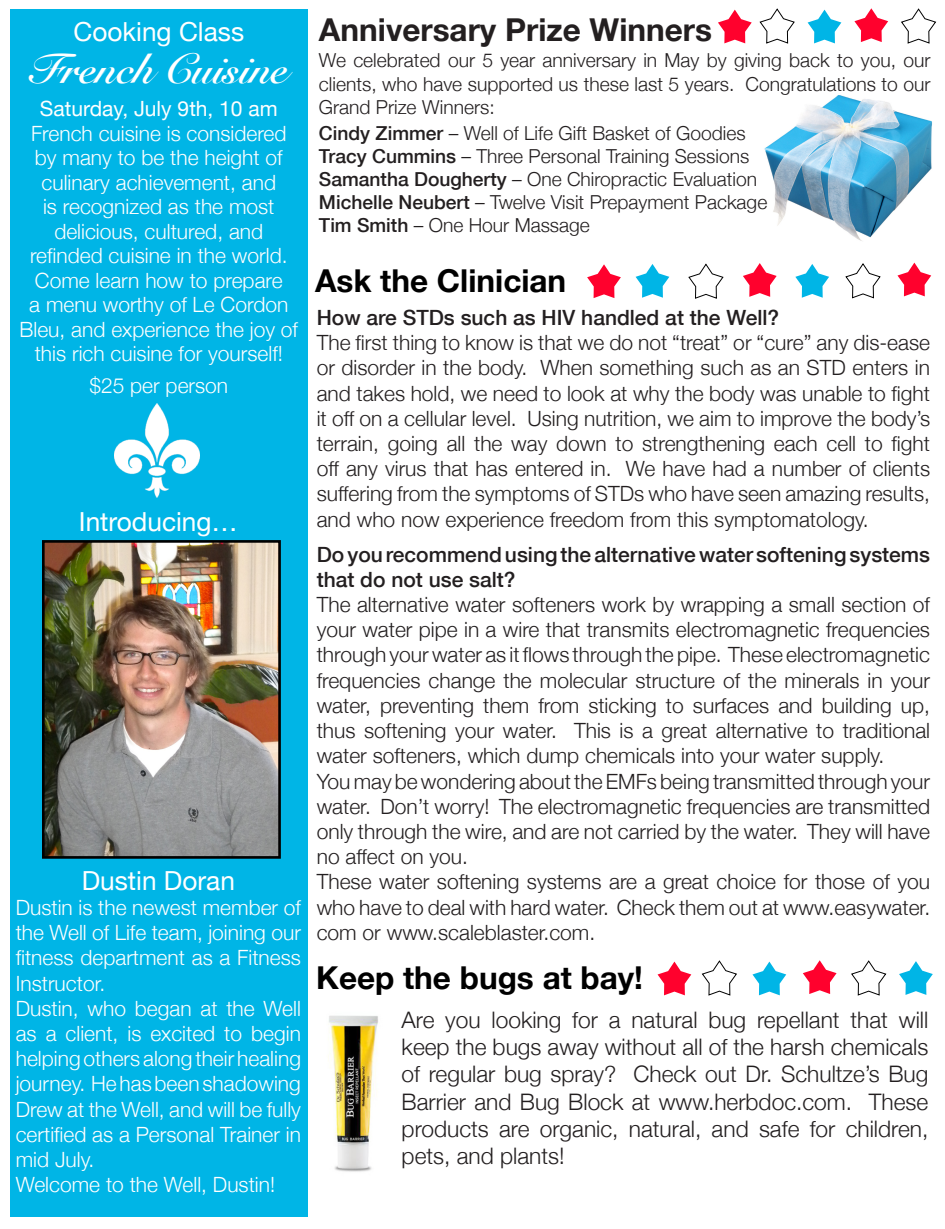
<style>
.page{position:relative;width:945px;height:1229px;background:#fff}
.page>*{position:absolute;margin:0;border:0;box-sizing:border-box;transform-origin:0 0}
.t1{font:700 42px "Snell Roundhand";color:#fff}
.t2{font:700 31.5px "Helvetica Neue";color:#000}
.t3{font:700 31.5px "Helvetica Neue";color:#231f20}
.t4{font:26.25px "Helvetica Neue";color:#fff}
.t5{font:300 22.75px/27.3px "Helvetica Neue";color:#231f20;text-align:justify}
.t6{font:300 21px/25.2px "Helvetica Neue";color:#231f20;text-align:justify}
.t7{font:300 21px/24.5px "Helvetica Neue";color:#fff;text-align:justify}
.t8{font:500 21px/25.2px "Helvetica Neue";color:#231f20}
.t9{font:21px "Helvetica Neue";color:#fff}
.t10{font:300 19.25px/23.1px "Helvetica Neue";color:#231f20;text-align:justify}
.s1{font-weight:500}
</style>
<div class="page">
<img style="left:764px;top:95px;width:168px;height:146px">
<div style="left:10px;top:9px;width:298px;height:1208px;background:#00b5e6"></div>
<img style="left:328px;top:1015px;width:50px;height:157px">
<img style="left:115px;top:404px;width:85px;height:94px">
<img style="left:46px;top:544px;width:231px;height:310px">
<div style="left:42px;top:540px;width:239px;height:318px;border:3px solid #000"></div>
<svg style="left:587px;top:264px;width:34px;height:34px"></svg>
<svg style="left:795px;top:264px;width:34px;height:34px"></svg>
<svg style="left:688px;top:263px;width:36px;height:36px"></svg>
<svg style="left:743px;top:263px;width:34px;height:34px"></svg>
<svg style="left:636px;top:264px;width:33px;height:34px"></svg>
<svg style="left:845px;top:263px;width:36px;height:36px"></svg>
<svg style="left:897px;top:262px;width:34px;height:34px"></svg>
<svg style="left:658px;top:961px;width:33px;height:34px"></svg>
<svg style="left:851px;top:960px;width:36px;height:36px"></svg>
<svg style="left:752px;top:961px;width:34px;height:34px"></svg>
<svg style="left:803px;top:960px;width:34px;height:34px"></svg>
<svg style="left:701px;top:960px;width:36px;height:36px"></svg>
<svg style="left:899px;top:961px;width:34px;height:34px"></svg>
<svg style="left:718px;top:10px;width:34px;height:33px"></svg>
<svg style="left:901px;top:8px;width:36px;height:36px"></svg>
<svg style="left:808px;top:10px;width:33px;height:33px"></svg>
<svg style="left:854px;top:8px;width:34px;height:34px"></svg>
<svg style="left:759px;top:8px;width:36px;height:36px"></svg>
<p class="t4" style="left:74px;top:16px;width:172px">Cooking Class</p>
<p class="t1" style="left:30px;top:43px;width:260px">French Cuisine</p>
<p class="t9" style="left:40px;top:96px;width:239px">Saturday, July 9th, 10 am</p>
<p class="t7" style="left:20px;top:120px;width:280px;text-align:center">French cuisine is considered by many to be the height of culinary achievement, and<br>is recognized as the most delicious, cultured, and refinded cuisine in the world.<br>Come learn how to prepare<br>a menu worthy of Le Cordon<br>Bleu, and experience the joy of this rich cuisine for yourself!</p>
<p class="t7" style="left:89px;top:372px;width:140px">$25 per person</p>
<p class="t4" style="left:79px;top:505px;width:160px">Introducing…</p>
<p class="t4" style="left:82px;top:864px;width:155px">Dustin Doran</p>
<p class="t7" style="left:16px;top:894px;width:287px;line-height:25.2px">Dustin is the newest member of the Well of Life team, joining our fitness department as a Fitness Instructor.</p>
<p class="t7" style="left:16px;top:995px;width:287px;line-height:25.2px">Dustin, who began at the Well as a client, is excited to begin helping others along their healing journey. He has been shadowing Drew at the Well, and will be fully certified as a Personal Trainer in mid July.</p>
<p class="t7" style="left:16px;top:1172px;width:261px">Welcome to the Well, Dustin!</p>
<p class="t3" style="left:319px;top:10px;width:395px">Anniversary Prize Winners</p>
<p class="t10" style="left:319px;top:49px;width:613px">We celebrated our 5 year anniversary in May by giving back to you, our clients, who have supported us these last 5 years. Congratulations to our Grand Prize Winners:</p>
<p class="t10" style="left:319px;top:121px;width:428px"><span class="s1">Cindy Zimmer</span> – Well of Life Gift Basket of Goodies</p>
<p class="t10" style="left:319px;top:144px;width:432px"><span class="s1">Tracy Cummins</span> – Three Personal Training Sessions</p>
<p class="t10" style="left:319px;top:167px;width:440px"><span class="s1">Samantha Dougherty</span> – One Chiropractic Evaluation</p>
<p class="t10" style="left:319px;top:190px;width:450px"><span class="s1">Michelle Neubert</span> – Twelve Visit Prepayment Package</p>
<p class="t10" style="left:319px;top:214px;width:272px"><span class="s1">Tim Smith</span> – One Hour Massage</p>
<p class="t2" style="left:315px;top:261px;width:253px">Ask the Clinician</p>
<p class="t8" style="left:317px;top:304px;width:464px">How are STDs such as HIV handled at the Well?</p>
<p class="t6" style="left:317px;top:330px;width:615px">The first thing to know is that we do not “treat” or “cure” any dis-ease or disorder in the body. When something such as an STD enters in and takes hold, we need to look at why the body was unable to fight it off on a cellular level. Using nutrition, we aim to improve the body’s terrain, going all the way down to strengthening each cell to fight off any virus that has entered in. We have had a number of clients suffering from the symptoms of STDs who have seen amazing results, and who now experience freedom from this symptomatology.</p>
<p class="t8" style="left:317px;top:541px;width:615px">Do you recommend using the alternative water softening systems that do not use salt?</p>
<p class="t6" style="left:317px;top:591px;width:615px">The alternative water softeners work by wrapping a small section of your water pipe in a wire that transmits electromagnetic frequencies through your water as it flows through the pipe. These electromagnetic frequencies change the molecular structure of the minerals in your water, preventing them from sticking to surfaces and building up, thus softening your water. This is a great alternative to traditional water softeners, which dump chemicals into your water supply.</p>
<p class="t6" style="left:317px;top:768px;width:615px">You may be wondering about the EMFs being transmitted through your water. Don’t worry! The electromagnetic frequencies are transmitted only through the wire, and are not carried by the water. They will have no affect on you.</p>
<p class="t6" style="left:317px;top:869px;width:615px">These water softening systems are a great choice for those of you who have to deal with hard water. Check them out at www.easywater. com or www.scaleblaster.com.</p>
<p class="t2" style="left:316px;top:958px;width:328px">Keep the bugs at bay!</p>
<p class="t5" style="left:402px;top:1005px;width:528px">Are you looking for a natural bug repellant that will keep the bugs away without all of the harsh chemicals of regular bug spray? Check out Dr. Schultze’s Bug Barrier and Bug Block at www.herbdoc.com. These products are organic, natural, and safe for children, pets, and plants!</p>
</div>
